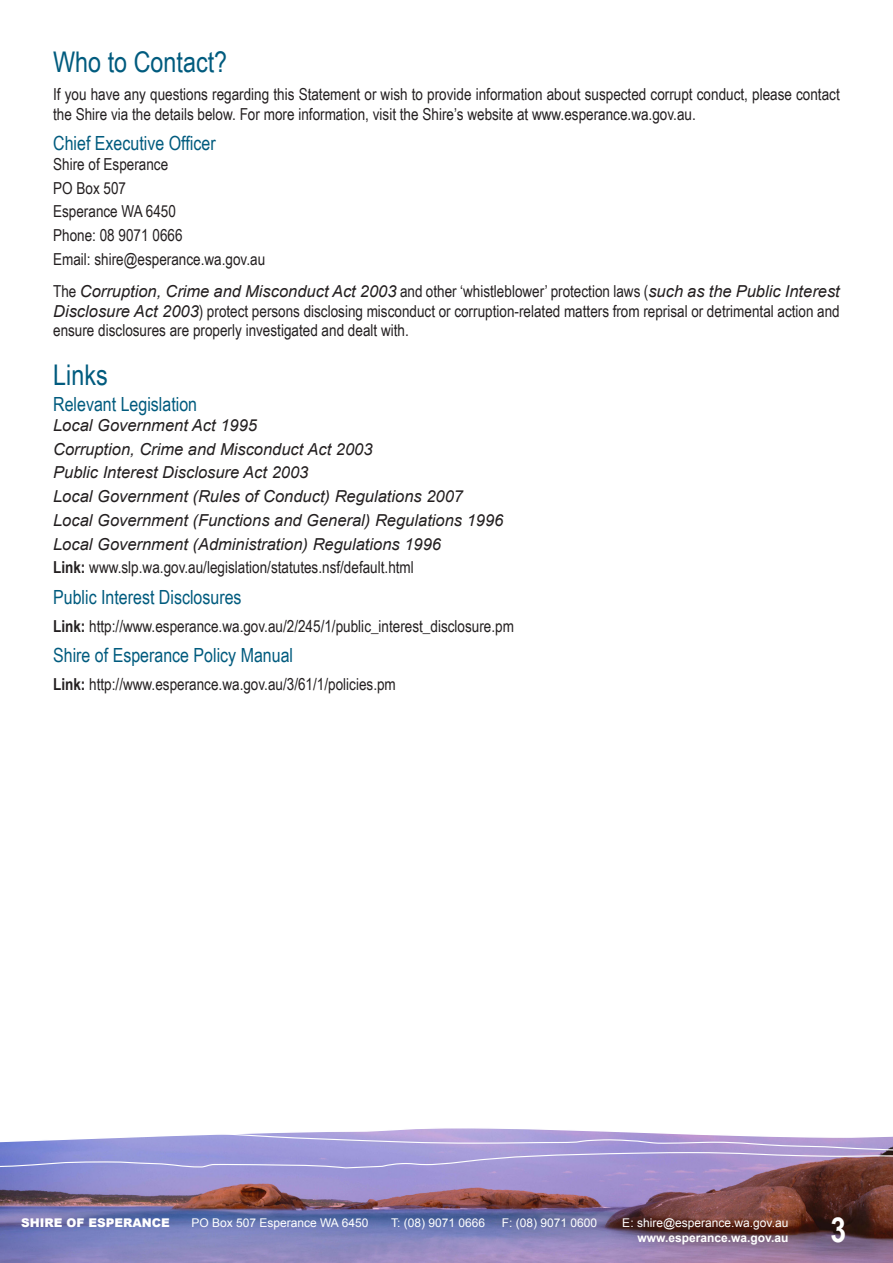
<style>
.page{position:relative;width:893px;height:1263px;background:#fff}
.page>*{position:absolute;margin:0;border:0;box-sizing:border-box;transform-origin:0 0}
.t1{font:700 34.5px "Arial Narrow";color:#fff}
.Bus_Ethics_Title{font:28.5px "Arial Narrow";color:#015b7e}
.Bus_Ethi_Subtitle{font:19.5px "Arial Narrow";color:#015b7e}
.Body{font:16.5px/19.5px "Arial Narrow";color:#231f20}
.Body-2{font:italic 16.5px "Arial";color:#231f20}
.t2{font:12px "Arial";color:#fff}
.t3{font:700 12px "Arial";color:#fff}
.t4{font:900 12px "Arial";color:#fff}
.s1{font-family:"Arial";font-style:italic}
.s2{font-weight:700}
</style>
<div class="page">
<img style="left:0;top:1128px;width:893px;height:135px">
<svg style="left:0;top:1132px;width:893px;height:37px;background:#aba2d7"></svg>
<p class="Bus_Ethics_Title" style="left:53px;top:42px;width:176px">Who to Contact?</p>
<p class="Body" style="left:53px;top:84px;width:788px">If you have any questions regarding this Statement or wish to provide information about suspected corrupt conduct, please contact the Shire via the details below. For more information, visit the Shire’s website at www.esperance.wa.gov.au.</p>
<p class="Bus_Ethi_Subtitle" style="left:53px;top:129px;width:164px">Chief Executive Officer</p>
<p class="Body" style="left:53px;top:154px;width:117px">Shire of Esperance</p>
<p class="Body" style="left:53px;top:177px;width:74px">PO Box 507</p>
<p class="Body" style="left:53px;top:201px;width:124px">Esperance WA 6450</p>
<p class="Body" style="left:53px;top:225px;width:131px">Phone: 08 9071 0666</p>
<p class="Body" style="left:53px;top:249px;width:214px">Email: shire@esperance.wa.gov.au</p>
<p class="Body" style="left:53px;top:281px;width:788px;text-align:justify">The <span class="s1">Corruption, Crime and Misconduct Act 2003</span> and other ‘whistleblower’ protection laws (<span class="s1">such as the Public Interest Disclosure Act 2003</span>) protect persons disclosing misconduct or corruption-related matters from reprisal or detrimental action and ensure disclosures are properly investigated and dealt with.</p>
<p class="Bus_Ethics_Title" style="left:53px;top:354px;width:56px">Links</p>
<p class="Bus_Ethi_Subtitle" style="left:53px;top:390px;width:145px">Relevant Legislation</p>
<p class="Body-2" style="left:53px;top:414px;width:205px">Local Government Act 1995</p>
<p class="Body-2" style="left:53px;top:438px;width:321px">Corruption, Crime and Misconduct Act 2003</p>
<p class="Body-2" style="left:53px;top:462px;width:257px">Public Interest Disclosure Act 2003</p>
<p class="Body-2" style="left:53px;top:486px;width:411px">Local Government (Rules of Conduct) Regulations 2007</p>
<p class="Body-2" style="left:53px;top:509px;width:452px">Local Government (Functions and General) Regulations 1996</p>
<p class="Body-2" style="left:53px;top:533px;width:389px">Local Government (Administration) Regulations 1996</p>
<p class="Body" style="left:53px;top:557px;width:362px"><span class="s2">Link:</span> www.slp.wa.gov.au/legislation/statutes.nsf/default.html</p>
<p class="Bus_Ethi_Subtitle" style="left:53px;top:582px;width:190px">Public Interest Disclosures</p>
<p class="Body" style="left:53px;top:615px;width:462px"><span class="s2">Link:</span> http://www.esperance.wa.gov.au/2/245/1/public_interest_disclosure.pm</p>
<p class="Bus_Ethi_Subtitle" style="left:53px;top:641px;width:241px">Shire of Esperance Policy Manual</p>
<p class="Body" style="left:53px;top:674px;width:344px"><span class="s2">Link:</span> http://www.esperance.wa.gov.au/3/61/1/policies.pm</p>
<p class="t4" style="left:21px;top:1214px;width:150px">SHIRE OF ESPERANCE</p>
<p class="t2" style="left:191px;top:1215px;width:178px">PO Box 507 Esperance WA 6450</p>
<p class="t2" style="left:391px;top:1215px;width:96px">T: (08) 9071 0666</p>
<p class="t2" style="left:502px;top:1215px;width:97px">F: (08) 9071 0600</p>
<p class="t2" style="left:622px;top:1215px;width:168px">E: shire@esperance.wa.gov.au</p>
<p class="t3" style="left:638px;top:1229px;width:152px">www.esperance.wa.gov.au</p>
<h1 class="t1" style="left:831px;top:1203px;width:17px">3</h1>
</div>
